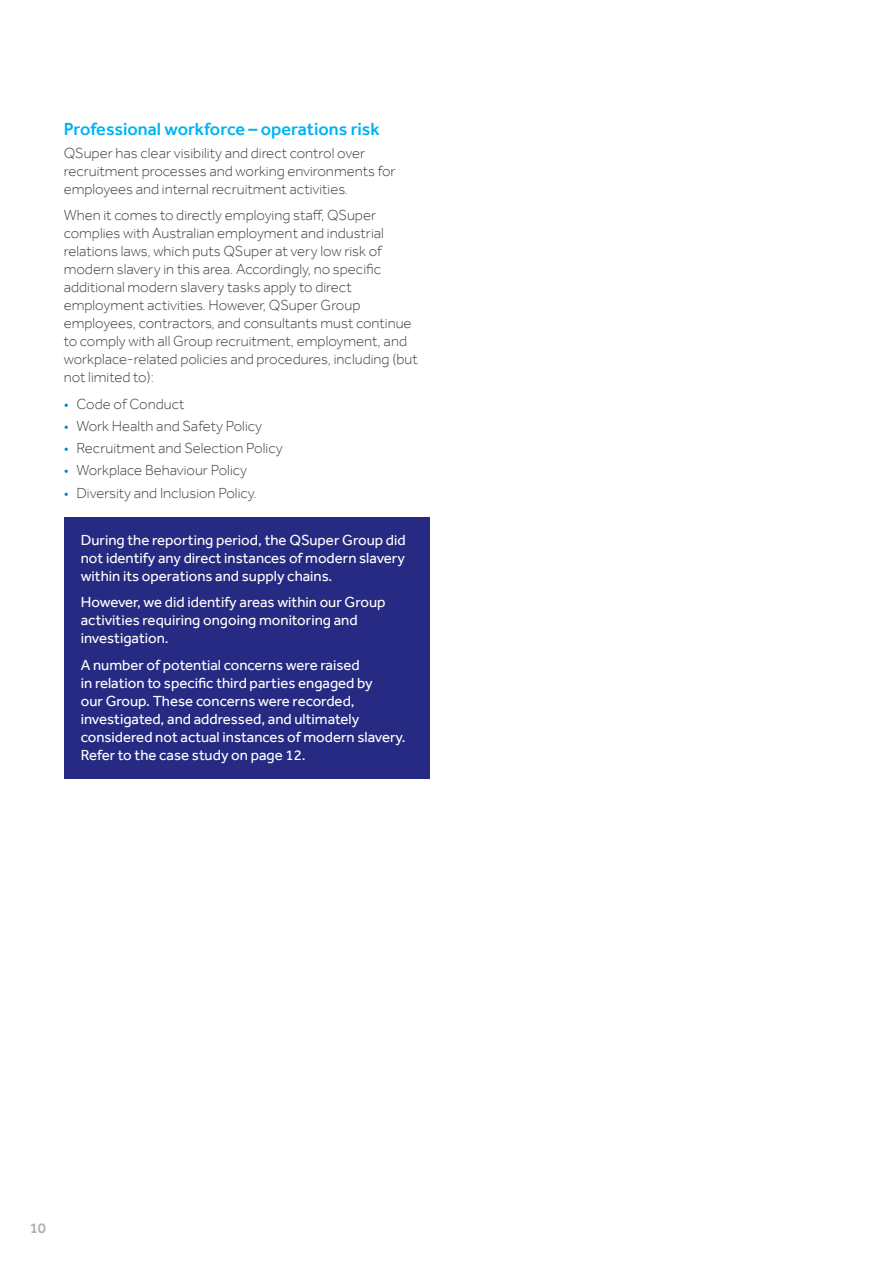
<style>
.page{position:relative;width:893px;height:1263px;background:#fff}
.page>*{position:absolute;margin:0;border:0;box-sizing:border-box;transform-origin:0 0}
.t1{font:500 18px "Effra";color:#00b3f0}
.t2{font:300 15px/18px "Effra";color:#414042}
.t3{font:15px/18px "Effra";color:#fff}
.t4{font:500 15px "Effra";color:#afb1b4}
.s1{color:#0088ce}
</style>
<div class="page">
<div style="left:64px;top:518px;width:366px;height:261px;background:#262a82"></div>
<p class="t1" style="left:64px;top:119px;width:317px">Professional workforce – operations risk</p>
<p class="t2" style="left:64px;top:143px;width:333px">QSuper has clear visibility and direct control over recruitment processes and working environments for employees and internal recruitment activities.</p>
<p class="t2" style="left:64px;top:206px;width:356px">When it comes to directly employing staff, QSuper complies with Australian employment and industrial relations laws, which puts QSuper at very low risk of modern slavery in this area. Accordingly, no specific additional modern slavery tasks apply to direct employment activities. However, QSuper Group employees, contractors, and consultants must continue to comply with all Group recruitment, employment, and workplace‑related policies and procedures, including (but not limited to):</p>
<p class="t2" style="left:64px;top:394px;width:122px"><span class="s1">•</span> Code of Conduct</p>
<p class="t2" style="left:64px;top:417px;width:200px"><span class="s1">•</span> Work Health and Safety Policy</p>
<p class="t2" style="left:64px;top:439px;width:220px"><span class="s1">•</span> Recruitment and Selection Policy</p>
<p class="t2" style="left:64px;top:461px;width:185px"><span class="s1">•</span> Workplace Behaviour Policy</p>
<p class="t2" style="left:64px;top:483px;width:195px"><span class="s1">•</span> Diversity and Inclusion Policy.</p>
<p class="t3" style="left:81px;top:530px;width:326px;text-align:justify">During the reporting period, the QSuper Group did not identify any direct instances of modern slavery within its operations and supply chains.</p>
<p class="t3" style="left:81px;top:593px;width:306px">However, we did identify areas within our Group activities requiring ongoing monitoring and investigation.</p>
<p class="t3" style="left:81px;top:655px;width:326px">A number of potential concerns were raised<br>in relation to specific third parties engaged by<br>our Group. These concerns were recorded, investigated, and addressed, and ultimately considered not actual instances of modern slavery.<br>Refer to the case study on page 12.</p>
<p class="t4" style="left:30px;top:1219px;width:18px">10</p>
</div>
